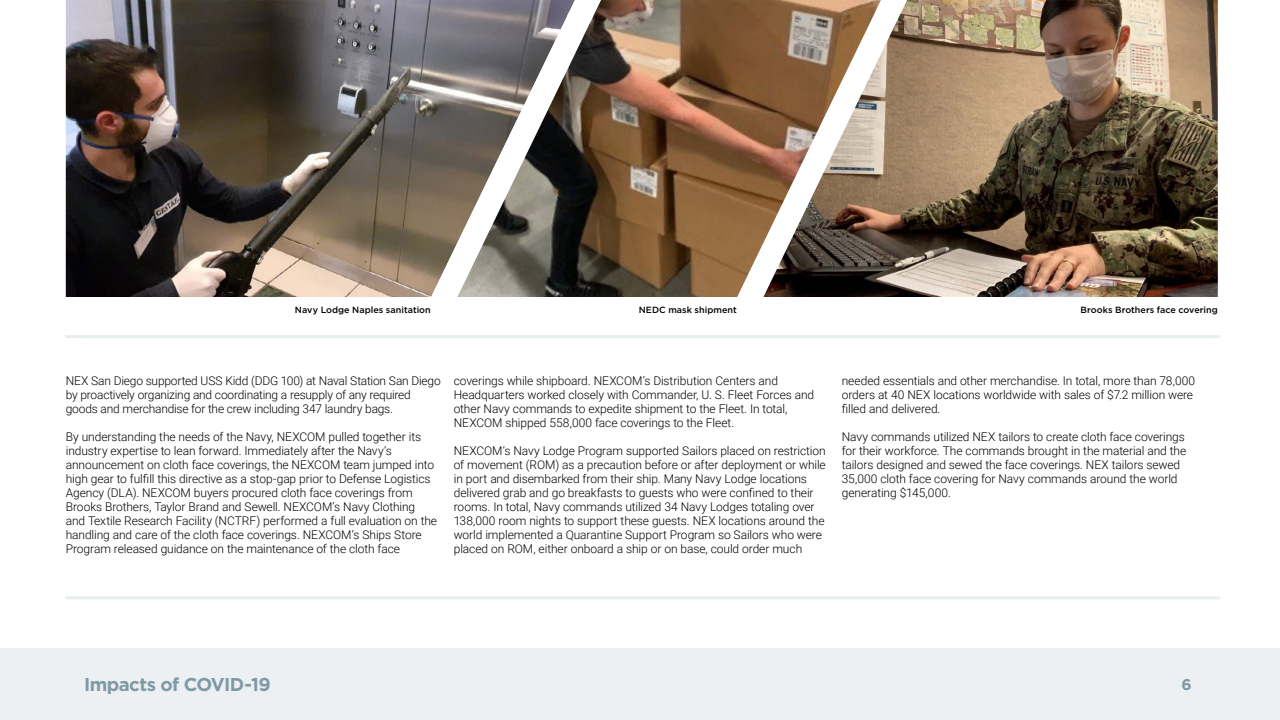
<style>
.page{position:relative;width:1280px;height:720px;background:#fff}
.page>*{position:absolute;margin:0;border:0;box-sizing:border-box;transform-origin:0 0}
.t1{font:700 18.6px "Gotham";letter-spacing:-.03em;color:#7f9aa5}
.t2{font:700 15.5px "Gotham";color:#7f9aa5}
.t3{font:300 12px/14px "Roboto";letter-spacing:-.01em;color:#000}
.t4{font:500 9px "Gotham";letter-spacing:.005em;color:#000}
</style>
<div class="page">
<div style="left:0;top:648px;width:1280px;height:72px;background:#ecf0f2"></div>
<hr style="left:65px;top:335px;width:1155px;height:3px;background:#b3c4cb">
<hr style="left:65px;top:596px;width:1155px;height:3px;background:#b3c4cb">
<img style="left:66px;top:0;width:365px;height:297px">
<img style="left:601px;top:0;width:136px;height:297px">
<img style="left:907px;top:0;width:311px;height:297px">
<svg style="left:431px;top:0;width:170px;height:297px"></svg>
<img style="left:737px;top:0;width:170px;height:297px">
<p class="t4" style="left:295px;top:304px;width:137px">Navy Lodge Naples sanitation</p>
<p class="t4" style="left:639px;top:304px;width:100px">NEDC mask shipment</p>
<p class="t4" style="left:1080px;top:304px;width:139px">Brooks Brothers face covering</p>
<p class="t3" style="left:66px;top:373px;width:377px">NEX San Diego supported USS Kidd (DDG 100) at Naval Station San Diego by proactively organizing and coordinating a resupply of any required goods and merchandise for the crew including 347 laundry bags.</p>
<p class="t3" style="left:66px;top:429px;width:373px">By understanding the needs of the Navy, NEXCOM pulled together its industry expertise to lean forward. Immediately after the Navy’s announcement on cloth face coverings, the NEXCOM team jumped into high gear to fulfill this directive as a stop-gap prior to Defense Logistics Agency (DLA). NEXCOM buyers procured cloth face coverings from Brooks Brothers, Taylor Brand and Sewell. NEXCOM’s Navy Clothing and Textile Research Facility (NCTRF) performed a full evaluation on the handling and care of the cloth face coverings. NEXCOM’s Ships Store Program released guidance on the maintenance of the cloth face</p>
<p class="t3" style="left:454px;top:373px;width:362px">coverings while shipboard. NEXCOM’s Distribution Centers and Headquarters worked closely with Commander, U. S. Fleet Forces and other Navy commands to expedite shipment to the Fleet. In total, NEXCOM shipped 558,000 face coverings to the Fleet.</p>
<p class="t3" style="left:454px;top:443px;width:374px">NEXCOM’s Navy Lodge Program supported Sailors placed on restriction of movement (ROM) as a precaution before or after deployment or while in port and disembarked from their ship. Many Navy Lodge locations delivered grab and go breakfasts to guests who were confined to their rooms. In total, Navy commands utilized 34 Navy Lodges totaling over 138,000 room nights to support these guests. NEX locations around the world implemented a Quarantine Support Program so Sailors who were placed on ROM, either onboard a ship or on base, could order much</p>
<p class="t3" style="left:842px;top:373px;width:355px">needed essentials and other merchandise. In total, more than 78,000 orders at 40 NEX locations worldwide with sales of $7.2 million were filled and delivered.</p>
<p class="t3" style="left:842px;top:429px;width:346px">Navy commands utilized NEX tailors to create cloth face coverings for their workforce. The commands brought in the material and the tailors designed and sewed the face coverings. NEX tailors sewed 35,000 cloth face covering for Navy commands around the world generating $145,000.</p>
<h1 class="t1" style="left:84px;top:673px;width:188px">Impacts of COVID-19</h1>
<p class="t2" style="left:1182px;top:674px;width:12px">6</p>
</div>
